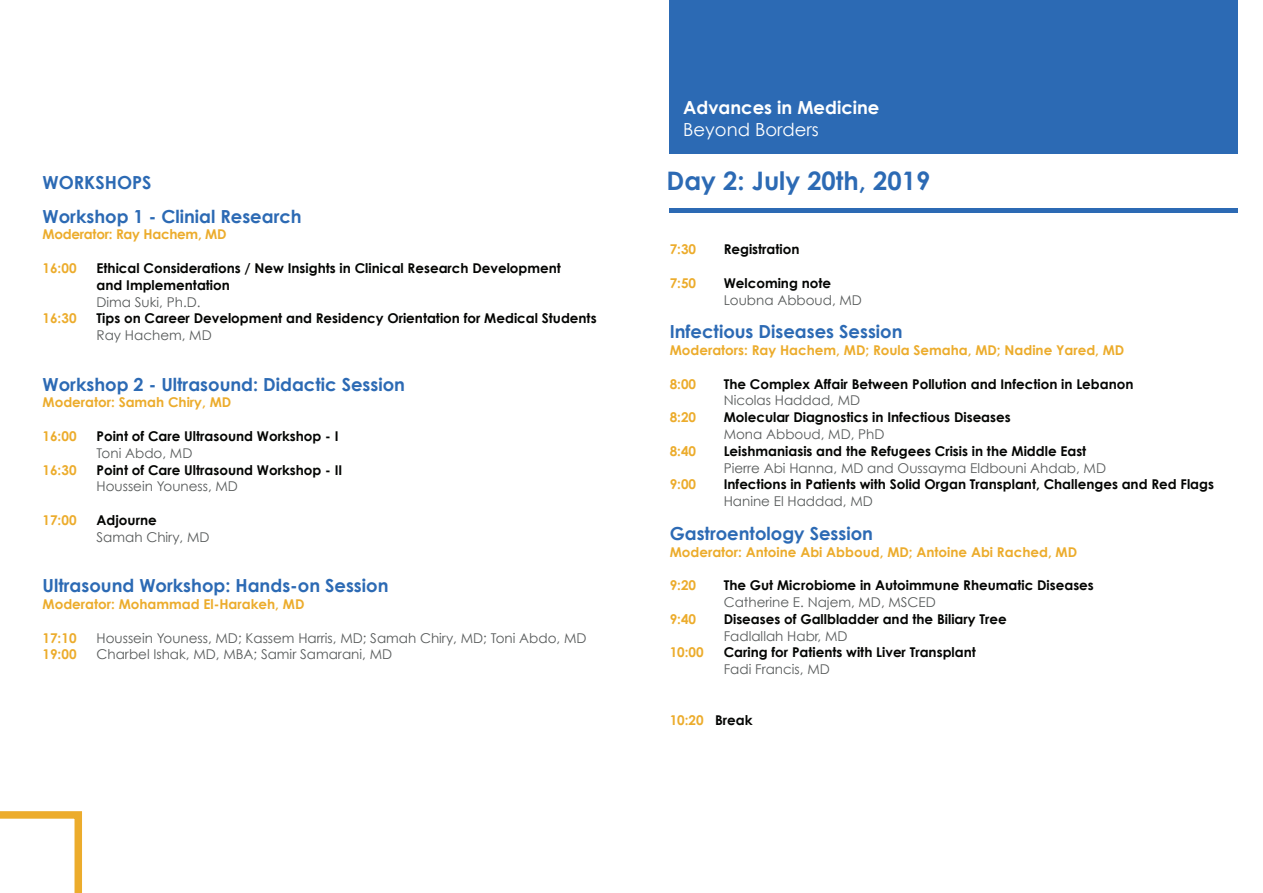
<style>
.page{position:relative;width:1263px;height:893px;background:#fff}
.page>*{position:absolute;margin:0;border:0;box-sizing:border-box;transform-origin:0 0}
.t1{font:700 25.5px "Century Gothic";color:#2c6ab4}
.t2{font:700 18px/33.6px "Century Gothic";color:#2c6ab4}
.t3{font:700 18px "Century Gothic";color:#fff}
.t4{font:18px "Century Gothic";color:#fff}
.t5{font:700 13.5px/16.8px "Century Gothic";color:#040503}
.t6{font:13.5px "Century Gothic";color:#585b5b}
.t7{font:700 13.5px "Century Gothic";color:#ecac2c}
.t8{font:700 13.5px "Century Gothic";letter-spacing:-.02em;color:#ecac2c}
.s1{color:#040503}
</style>
<div class="page">
<div style="left:669px;top:0;width:569px;height:154px;background:#2c6ab4"></div>
<div style="left:669px;top:208px;width:569px;height:5px;background:#2c6ab4"></div>
<svg style="left:0;top:811px;width:82px;height:82px"></svg>
<h2 class="t2" style="left:43px;top:165px;width:261px">WORKSHOPS<br>Workshop 1 - Clinial Research</h2>
<p class="t8" style="left:43px;top:226px;width:185px">Moderator: Ray Hachem, MD</p>
<p class="t7" style="left:43px;top:259px;width:36px">16:00</p>
<p class="t5" style="left:97px;top:259px;width:466px">Ethical Considerations / New Insights in Clinical Research Development and Implementation</p>
<p class="t6" style="left:97px;top:293px;width:106px">Dima Suki, Ph.D.</p>
<p class="t7" style="left:43px;top:310px;width:36px">16:30</p>
<p class="t5" style="left:97px;top:310px;width:502px">Tips on Career Development and Residency Orientation for Medical Students</p>
<p class="t6" style="left:97px;top:327px;width:117px">Ray Hachem, MD</p>
<h2 class="t2" style="left:43px;top:367px;width:364px">Workshop 2 - Ultrasound: Didactic Session</h2>
<p class="t7" style="left:43px;top:394px;width:190px">Moderator: Samah Chiry, MD</p>
<p class="t7" style="left:43px;top:427px;width:36px">16:00</p>
<p class="t5" style="left:97px;top:427px;width:243px">Point of Care Ultrasound Workshop - I</p>
<p class="t6" style="left:97px;top:444px;width:97px">Toni Abdo, MD</p>
<p class="t7" style="left:43px;top:461px;width:36px">16:30</p>
<p class="t5" style="left:97px;top:461px;width:247px">Point of Care Ultrasound Workshop - II</p>
<p class="t6" style="left:97px;top:478px;width:143px">Houssein Youness, MD</p>
<p class="t7" style="left:43px;top:511px;width:36px">17:00</p>
<p class="t5" style="left:97px;top:511px;width:62px">Adjourne</p>
<p class="t6" style="left:97px;top:528px;width:114px">Samah Chiry, MD</p>
<h2 class="t2" style="left:43px;top:568px;width:347px">Ultrasound Workshop: Hands-on Session</h2>
<p class="t7" style="left:43px;top:595px;width:263px">Moderator: Mohammad El-Harakeh, MD</p>
<p class="t7" style="left:43px;top:629px;width:36px">17:10</p>
<p class="t6" style="left:97px;top:629px;width:491px">Houssein Youness, MD; Kassem Harris, MD; Samah Chiry, MD; Toni Abdo, MD</p>
<p class="t7" style="left:43px;top:646px;width:36px">19:00</p>
<p class="t6" style="left:97px;top:646px;width:297px">Charbel Ishak, MD, MBA; Samir Samarani, MD</p>
<h2 class="t3" style="left:683px;top:96px;width:198px">Advances in Medicine</h2>
<h2 class="t4" style="left:683px;top:118px;width:137px">Beyond Borders</h2>
<h1 class="t1" style="left:667px;top:164px;width:265px">Day 2: July 20th, 2019</h1>
<p class="t7" style="left:670px;top:241px;width:28px">7:30</p>
<p class="t5" style="left:724px;top:241px;width:77px">Registration</p>
<p class="t7" style="left:670px;top:274px;width:28px">7:50</p>
<p class="t5" style="left:724px;top:274px;width:109px">Welcoming note</p>
<p class="t6" style="left:724px;top:291px;width:140px">Loubna Abboud, MD</p>
<h2 class="t2" style="left:670px;top:314px;width:234px">Infectious Diseases Session</h2>
<p class="t7" style="left:670px;top:341px;width:456px">Moderators: Ray Hachem, MD; Roula Semaha, MD; Nadine Yared, MD</p>
<p class="t7" style="left:670px;top:375px;width:28px">8:00</p>
<p class="t5" style="left:724px;top:375px;width:411px">The Complex Affair Between Pollution and Infection in Lebanon</p>
<p class="t6" style="left:724px;top:392px;width:138px">Nicolas Haddad, MD</p>
<p class="t7" style="left:670px;top:409px;width:28px">8:20</p>
<p class="t5" style="left:724px;top:409px;width:289px">Molecular Diagnostics in Infectious Diseases</p>
<p class="t6" style="left:724px;top:425px;width:162px">Mona Abboud, MD, PhD</p>
<p class="t7" style="left:670px;top:442px;width:28px">8:40</p>
<p class="t5" style="left:724px;top:442px;width:364px">Leishmaniasis and the Refugees Crisis in the Middle East</p>
<p class="t6" style="left:724px;top:459px;width:384px">Pierre Abi Hanna, MD and Oussayma Eldbouni Ahdab, MD</p>
<p class="t7" style="left:670px;top:476px;width:28px">9:00</p>
<p class="t5" style="left:724px;top:476px;width:492px">Infections in Patients with Solid Organ Transplant, Challenges and Red Flags</p>
<p class="t6" style="left:724px;top:493px;width:151px">Hanine El Haddad, MD</p>
<h2 class="t2" style="left:670px;top:516px;width:205px">Gastroentology Session</h2>
<p class="t7" style="left:670px;top:543px;width:409px">Moderator: Antoine Abi Abboud, MD; Antoine Abi Rached, MD</p>
<p class="t7" style="left:670px;top:577px;width:28px">9:20</p>
<p class="t5" style="left:724px;top:577px;width:372px">The Gut Microbiome in Autoimmune Rheumatic Diseases</p>
<p class="t6" style="left:724px;top:593px;width:214px">Catherine E. Najem, MD, MSCED</p>
<p class="t7" style="left:670px;top:610px;width:28px">9:40</p>
<p class="t5" style="left:724px;top:610px;width:284px">Diseases of Gallbladder and the Biliary Tree</p>
<p class="t6" style="left:724px;top:627px;width:125px">Fadlallah Habr, MD</p>
<p class="t7" style="left:670px;top:644px;width:36px">10:00</p>
<p class="t5" style="left:724px;top:644px;width:254px">Caring for Patients with Liver Transplant</p>
<p class="t6" style="left:724px;top:661px;width:108px">Fadi Francis, MD</p>
<p class="t7" style="left:670px;top:711px;width:84px">10:20 <span class="s1">Break</span></p>
</div>
